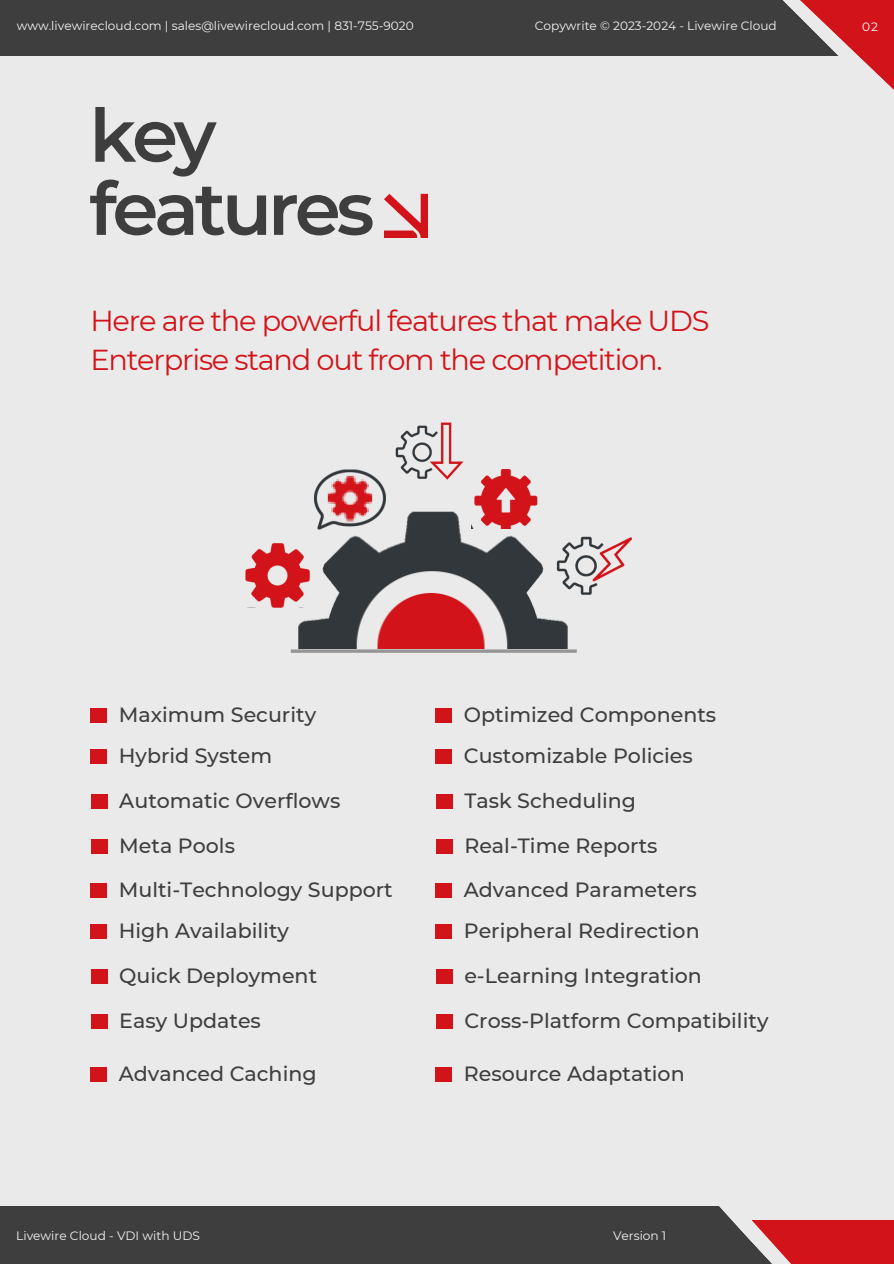
<style>
.page{position:relative;width:894px;height:1264px;background:#fff}
.page>*{position:absolute;margin:0;border:0;box-sizing:border-box;transform-origin:0 0}
.t1{font:600 73.8px/73.2px "Montserrat";letter-spacing:-.055em;color:#3e3e3e}
.t2{font:28.8px/39.3px "Montserrat";letter-spacing:-.04em;color:#d21319}
.t3{font:500 20.55px "Montserrat";color:#3e3e3e}
.t4{font:12.15px "Montserrat";color:#f5f5f5}
.t5{font:12.15px "Montserrat";color:#fff}
</style>
<div class="page">
<div style="left:0;top:0;width:893px;height:1263px;background:#eaeaea"></div>
<svg style="left:384px;top:194px;width:44px;height:44px"></svg>
<img style="left:247px;top:511px;width:321px;height:138px">
<img style="left:245px;top:540px;width:72px;height:67px">
<img style="left:471px;top:469px;width:75px;height:60px">
<img style="left:313px;top:469px;width:76px;height:61px">
<img style="left:384px;top:422px;width:91px;height:66px">
<img style="left:546px;top:522px;width:86px;height:82px">
<hr style="left:291px;top:649px;width:285px;height:3px;background:#969696">
<div style="left:0;top:1206px;width:767px;height:57px;background:#3e3e3e"></div>
<div style="left:749px;top:1219px;width:144px;height:44px;background:#d21319"></div>
<svg style="left:719px;top:1206px;width:111px;height:57px"></svg>
<div style="left:0;top:0;width:839px;height:56px;background:#3e3e3e"></div>
<svg style="left:782px;top:0;width:111px;height:89px"></svg>
<div style="left:90px;top:708px;width:17px;height:15px;background:#d21319"></div>
<div style="left:90px;top:748px;width:17px;height:15px;background:#d21319"></div>
<div style="left:91px;top:794px;width:16px;height:14px;background:#d21319"></div>
<div style="left:91px;top:839px;width:16px;height:15px;background:#d21319"></div>
<div style="left:90px;top:883px;width:17px;height:15px;background:#d21319"></div>
<div style="left:90px;top:923px;width:17px;height:15px;background:#d21319"></div>
<div style="left:91px;top:968px;width:16px;height:15px;background:#d21319"></div>
<div style="left:91px;top:1014px;width:16px;height:15px;background:#d21319"></div>
<div style="left:435px;top:708px;width:17px;height:15px;background:#d21319"></div>
<div style="left:435px;top:748px;width:17px;height:15px;background:#d21319"></div>
<div style="left:436px;top:794px;width:16px;height:14px;background:#d21319"></div>
<div style="left:436px;top:839px;width:16px;height:15px;background:#d21319"></div>
<div style="left:435px;top:883px;width:17px;height:15px;background:#d21319"></div>
<div style="left:435px;top:923px;width:17px;height:15px;background:#d21319"></div>
<div style="left:436px;top:968px;width:16px;height:15px;background:#d21319"></div>
<div style="left:436px;top:1014px;width:16px;height:15px;background:#d21319"></div>
<div style="left:90px;top:1066px;width:17px;height:15px;background:#d21319"></div>
<div style="left:435px;top:1066px;width:17px;height:15px;background:#d21319"></div>
<p class="t4" style="left:17px;top:18px;width:398px">www.livewirecloud.com | sales@livewirecloud.com | 831-755-9020</p>
<p class="t4" style="left:534px;top:18px;width:243px">Copywrite © 2023-2024 - Livewire Cloud</p>
<p class="t5" style="left:862px;top:19px;width:17px">02</p>
<p class="t1" style="left:89px;top:99px;width:286px">key features</p>
<h3 class="t2" style="left:90px;top:301px;width:620px">Here are the powerful features that make UDS<br>Enterprise stand out from the competition.</h3>
<h3 class="t3" style="left:119px;top:702px;width:199px">Maximum Security</h3>
<h3 class="t3" style="left:119px;top:743px;width:155px">Hybrid System</h3>
<h3 class="t3" style="left:119px;top:788px;width:222px">Automatic Overflows</h3>
<h3 class="t3" style="left:119px;top:833px;width:117px">Meta Pools</h3>
<h3 class="t3" style="left:119px;top:877px;width:275px">Multi-Technology Support</h3>
<h3 class="t3" style="left:119px;top:918px;width:172px">High Availability</h3>
<h3 class="t3" style="left:119px;top:963px;width:199px">Quick Deployment</h3>
<h3 class="t3" style="left:119px;top:1008px;width:143px">Easy Updates</h3>
<h3 class="t3" style="left:463px;top:702px;width:254px">Optimized Components</h3>
<h3 class="t3" style="left:463px;top:743px;width:230px">Customizable Policies</h3>
<h3 class="t3" style="left:464px;top:788px;width:173px">Task Scheduling</h3>
<h3 class="t3" style="left:464px;top:833px;width:195px">Real-Time Reports</h3>
<h3 class="t3" style="left:463px;top:877px;width:234px">Advanced Parameters</h3>
<h3 class="t3" style="left:463px;top:918px;width:237px">Peripheral Redirection</h3>
<h3 class="t3" style="left:464px;top:963px;width:239px">e-Learning Integration</h3>
<h3 class="t3" style="left:464px;top:1008px;width:305px">Cross-Platform Compatibility</h3>
<h3 class="t3" style="left:119px;top:1060px;width:199px">Advanced Caching</h3>
<p class="t3" style="left:463px;top:1060px;width:222px">Resource Adaptation</p>
<p class="t4" style="left:16px;top:1228px;width:185px">Livewire Cloud - VDI with UDS</p>
<p class="t4" style="left:613px;top:1228px;width:55px">Version 1</p>
</div>
